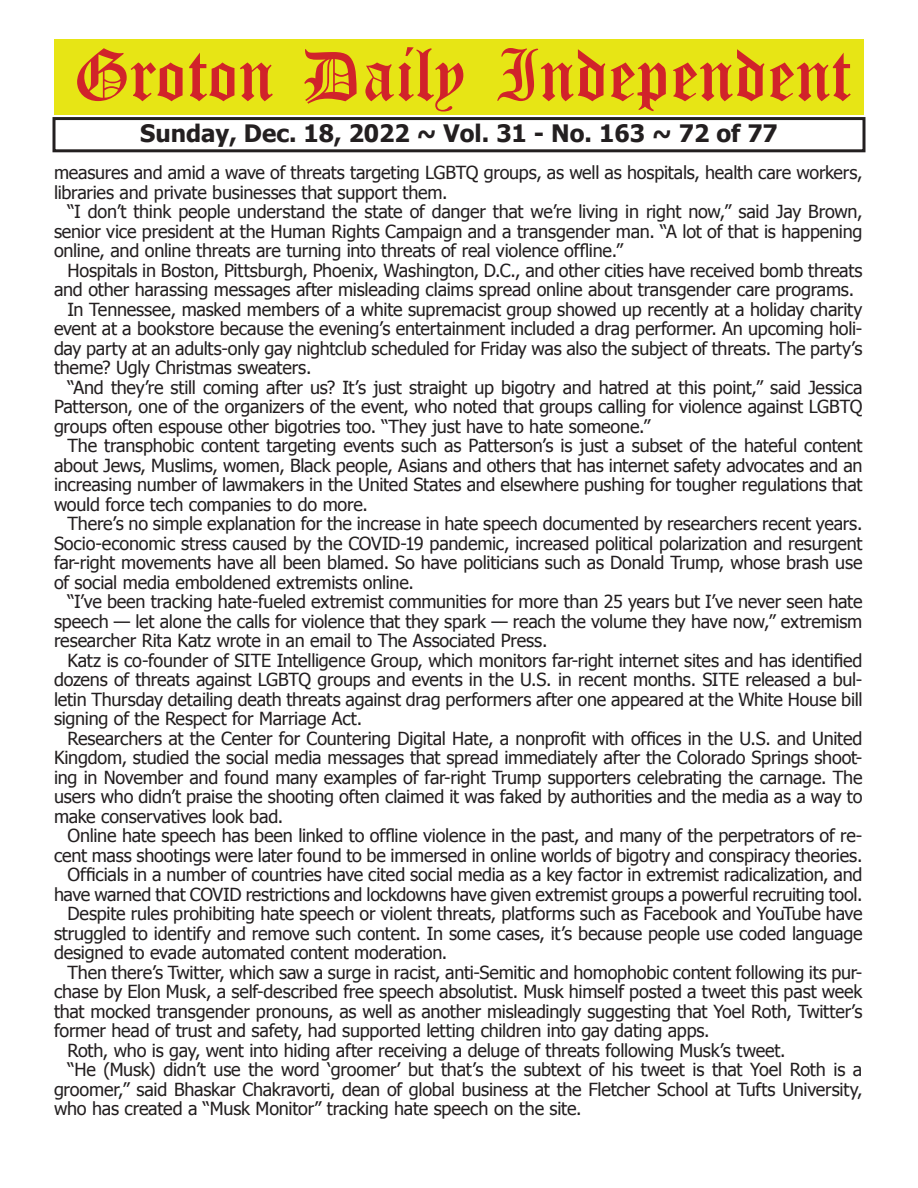
<style>
.page{position:relative;width:918px;height:1188px;background:#fff}
.page>*{position:absolute;margin:0;border:0;box-sizing:border-box;transform-origin:0 0}
.t1{font:54px "Old English Five";color:#d1232a}
.t2{font:700 24px "Tahoma";color:#231f20}
.t3{font:18px/19.5px "Tahoma";letter-spacing:-.01em;color:#231f20}
</style>
<div class="page">
<div style="left:52px;top:117px;width:814px;height:35px;border:3px solid #231f20"></div>
<div style="left:54px;top:40px;width:810px;height:75px;background:#e7e515"></div>
<h1 class="t1" style="left:73px;top:50px;width:779px">Groton Daily Independent</h1>
<h2 class="t2" style="left:140px;top:116px;width:639px">Sunday, Dec. 18, 2022 ~ Vol. 31 - No. 163 ~ 72 of 77</h2>
<p class="t3" style="left:54px;top:162px;width:810px">measures and amid a wave of threats targeting LGBTQ groups, as well as hospitals, health care workers, libraries and private businesses that support them.</p>
<p class="t3" style="left:54px;top:201px;width:810px;text-align:justify;text-indent:14px">“I don’t think people understand the state of danger that we’re living in right now,” said Jay Brown, senior vice president at the Human Rights Campaign and a transgender man. “A lot of that is happening online, and online threats are turning into threats of real violence offline.”</p>
<p class="t3" style="left:68px;top:260px;width:797px">Hospitals in Boston, Pittsburgh, Phoenix, Washington, D.C., and other cities have received bomb threats</p>
<p class="t3" style="left:54px;top:279px;width:802px">and other harassing messages after misleading claims spread online about transgender care programs.</p>
<p class="t3" style="left:68px;top:299px;width:797px">In Tennessee, masked members of a white supremacist group showed up recently at a holiday charity</p>
<p class="t3" style="left:54px;top:318px;width:810px">event at a bookstore because the evening’s entertainment included a drag performer. An upcoming holi-</p>
<p class="t3" style="left:54px;top:338px;width:810px">day party at an adults-only gay nightclub scheduled for Friday was also the subject of threats. The party’s</p>
<p class="t3" style="left:54px;top:357px;width:259px">theme? Ugly Christmas sweaters.</p>
<p class="t3" style="left:68px;top:377px;width:796px">“And they’re still coming after us? It’s just straight up bigotry and hatred at this point,” said Jessica</p>
<p class="t3" style="left:54px;top:396px;width:810px">Patterson, one of the organizers of the event, who noted that groups calling for violence against LGBTQ</p>
<p class="t3" style="left:54px;top:416px;width:598px">groups often espouse other bigotries too. “They just have to hate someone.”</p>
<p class="t3" style="left:68px;top:435px;width:797px">The transphobic content targeting events such as Patterson’s is just a subset of the hateful content</p>
<p class="t3" style="left:54px;top:455px;width:810px">about Jews, Muslims, women, Black people, Asians and others that has internet safety advocates and an</p>
<p class="t3" style="left:54px;top:474px;width:810px">increasing number of lawmakers in the United States and elsewhere pushing for tougher regulations that</p>
<p class="t3" style="left:54px;top:494px;width:316px">would force tech companies to do more.</p>
<p class="t3" style="left:68px;top:513px;width:797px">There’s no simple explanation for the increase in hate speech documented by researchers recent years.</p>
<p class="t3" style="left:54px;top:533px;width:810px">Socio-economic stress caused by the COVID-19 pandemic, increased political polarization and resurgent</p>
<p class="t3" style="left:54px;top:552px;width:810px">far-right movements have all been blamed. So have politicians such as Donald Trump, whose brash use</p>
<p class="t3" style="left:54px;top:572px;width:361px">of social media emboldened extremists online.</p>
<p class="t3" style="left:68px;top:591px;width:797px">“I’ve been tracking hate-fueled extremist communities for more than 25 years but I’ve never seen hate</p>
<p class="t3" style="left:54px;top:611px;width:810px">speech — let alone the calls for violence that they spark — reach the volume they have now,” extremism</p>
<p class="t3" style="left:54px;top:630px;width:495px">researcher Rita Katz wrote in an email to The Associated Press.</p>
<p class="t3" style="left:68px;top:650px;width:797px">Katz is co-founder of SITE Intelligence Group, which monitors far-right internet sites and has identified</p>
<p class="t3" style="left:54px;top:669px;width:810px">dozens of threats against LGBTQ groups and events in the U.S. in recent months. SITE released a bul-</p>
<p class="t3" style="left:54px;top:689px;width:810px">letin Thursday detailing death threats against drag performers after one appeared at the White House bill</p>
<p class="t3" style="left:54px;top:708px;width:310px">signing of the Respect for Marriage Act.</p>
<p class="t3" style="left:68px;top:728px;width:796px">Researchers at the Center for Countering Digital Hate, a nonprofit with offices in the U.S. and United</p>
<p class="t3" style="left:54px;top:747px;width:810px">Kingdom, studied the social media messages that spread immediately after the Colorado Springs shoot-</p>
<p class="t3" style="left:54px;top:766px;width:810px">ing in November and found many examples of far-right Trump supporters celebrating the carnage. The</p>
<p class="t3" style="left:54px;top:786px;width:810px">users who didn’t praise the shooting often claimed it was faked by authorities and the media as a way to</p>
<p class="t3" style="left:54px;top:805px;width:231px">make conservatives look bad.</p>
<p class="t3" style="left:68px;top:825px;width:796px">Online hate speech has been linked to offline violence in the past, and many of the perpetrators of re-</p>
<p class="t3" style="left:54px;top:844px;width:810px">cent mass shootings were later found to be immersed in online worlds of bigotry and conspiracy theories.</p>
<p class="t3" style="left:68px;top:864px;width:796px">Officials in a number of countries have cited social media as a key factor in extremist radicalization, and</p>
<p class="t3" style="left:54px;top:883px;width:810px">have warned that COVID restrictions and lockdowns have given extremist groups a powerful recruiting tool.</p>
<p class="t3" style="left:68px;top:903px;width:797px">Despite rules prohibiting hate speech or violent threats, platforms such as Facebook and YouTube have</p>
<p class="t3" style="left:54px;top:922px;width:810px">struggled to identify and remove such content. In some cases, it’s because people use coded language</p>
<p class="t3" style="left:54px;top:942px;width:395px">designed to evade automated content moderation.</p>
<p class="t3" style="left:68px;top:961px;width:796px">Then there’s Twitter, which saw a surge in racist, anti-Semitic and homophobic content following its pur-</p>
<p class="t3" style="left:54px;top:981px;width:810px">chase by Elon Musk, a self-described free speech absolutist. Musk himself posted a tweet this past week</p>
<p class="t3" style="left:54px;top:1000px;width:810px">that mocked transgender pronouns, as well as another misleadingly suggesting that Yoel Roth, Twitter’s</p>
<p class="t3" style="left:54px;top:1020px;width:657px">former head of trust and safety, had supported letting children into gay dating apps.</p>
<p class="t3" style="left:68px;top:1039px;width:720px">Roth, who is gay, went into hiding after receiving a deluge of threats following Musk’s tweet.</p>
<p class="t3" style="left:68px;top:1059px;width:796px">“He (Musk) didn’t use the word ‘groomer’ but that’s the subtext of his tweet is that Yoel Roth is a</p>
<p class="t3" style="left:54px;top:1078px;width:810px">groomer,” said Bhaskar Chakravorti, dean of global business at the Fletcher School at Tufts University,</p>
<p class="t3" style="left:54px;top:1098px;width:529px">who has created a “Musk Monitor” tracking hate speech on the site.</p>
</div>
